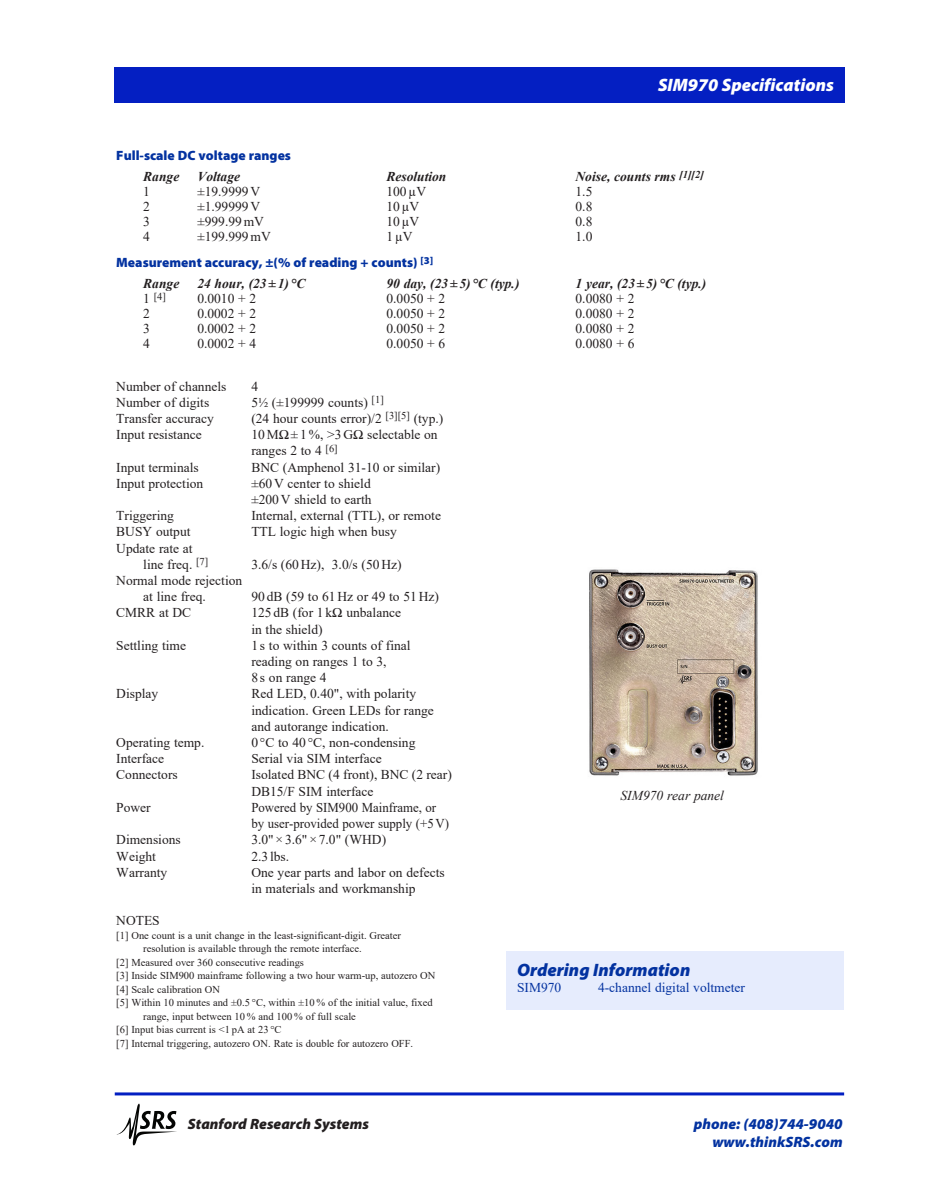
<style>
.page{position:relative;width:932px;height:1202px;background:#fff}
.page>*{position:absolute;margin:0;border:0;box-sizing:border-box;transform-origin:0 0}
.t1{font:italic 900 18px "Myriad Pro";color:#fff}
.t2{font:italic 900 18px "Myriad Pro";color:#0332a0}
.t3{font:italic 900 15px/18px "Myriad Pro";color:#0332a0;text-align:right}
.t4{font:italic 900 15px "Myriad Pro";color:#231f20}
.t5{font:13.5px/16.2px "Times New Roman";color:#231f20}
.t6{font:italic 700 13.5px "Times New Roman";color:#231f20}
.t7{font:900 13.5px "Myriad Pro";color:#0332a0}
.t8{font:13.5px/16.2px "Times New Roman";color:#231f20;scale:.95 1}
.t9{font:13.5px "Times New Roman";color:#0332a0}
.t10{font:italic 13.5px "Times New Roman";color:#231f20}
.t11{font:10.5px/13.5px "Times New Roman";color:#231f20}
.s1{font-size:13.5px}
</style>
<div class="page">
<hr style="left:115px;top:1092px;width:729px;height:3px;background:#031fc2">
<svg style="left:116px;top:1103px;width:61px;height:42px"></svg>
<div style="left:115px;top:68px;width:730px;height:34px;background:#041fc2"></div>
<div style="left:506px;top:951px;width:338px;height:59px;background:#e6ecfd"></div>
<img style="left:589px;top:569px;width:169px;height:207px">
<p class="t1" style="left:658px;top:73px;width:177px">SIM970 Specifications</p>
<p class="t7" style="left:116px;top:147px;width:176px">Full-scale DC voltage ranges</p>
<p class="t6" style="left:143px;top:167px;width:38px">Range</p>
<p class="t6" style="left:197px;top:167px;width:44px">Voltage</p>
<p class="t6" style="left:386px;top:167px;width:62px">Resolution</p>
<p class="t6" style="left:575px;top:167px;width:130px">Noise, counts rms <sup>[1][2]</sup></p>
<p class="t5" style="left:143px;top:183px;width:8px">1</p>
<p class="t5" style="left:197px;top:183px;width:64px">±19.9999V</p>
<p class="t5" style="left:386px;top:183px;width:41px">100µV</p>
<p class="t5" style="left:575px;top:183px;width:18px">1.5</p>
<p class="t5" style="left:143px;top:198px;width:8px">2</p>
<p class="t5" style="left:197px;top:198px;width:64px">±1.99999V</p>
<p class="t5" style="left:386px;top:198px;width:34px">10µV</p>
<p class="t5" style="left:575px;top:198px;width:18px">0.8</p>
<p class="t5" style="left:143px;top:213px;width:8px">3</p>
<p class="t5" style="left:197px;top:213px;width:68px">±999.99mV</p>
<p class="t5" style="left:386px;top:213px;width:34px">10µV</p>
<p class="t5" style="left:575px;top:213px;width:18px">0.8</p>
<p class="t5" style="left:143px;top:228px;width:8px">4</p>
<p class="t5" style="left:197px;top:228px;width:75px">±199.999mV</p>
<p class="t5" style="left:386px;top:228px;width:28px">1µV</p>
<p class="t5" style="left:575px;top:228px;width:18px">1.0</p>
<p class="t7" style="left:116px;top:253px;width:318px">Measurement accuracy, ±(% of reading + counts) <sup>[3]</sup></p>
<p class="t6" style="left:143px;top:274px;width:38px">Range</p>
<p class="t6" style="left:197px;top:274px;width:109px">24 hour, (23 ± 1) °C</p>
<p class="t6" style="left:386px;top:274px;width:134px">90 day, (23 ± 5) °C (typ.)</p>
<p class="t6" style="left:575px;top:274px;width:132px">1 year, (23± 5) °C (typ.)</p>
<p class="t11" style="left:143px;top:289px;width:24px"><span class="s1">1</span> [4]</p>
<p class="t5" style="left:197px;top:290px;width:60px">0.0010 + 2</p>
<p class="t5" style="left:386px;top:290px;width:60px">0.0050 + 2</p>
<p class="t5" style="left:575px;top:290px;width:60px">0.0080 + 2</p>
<p class="t5" style="left:143px;top:305px;width:8px">2</p>
<p class="t5" style="left:197px;top:305px;width:60px">0.0002 + 2</p>
<p class="t5" style="left:386px;top:305px;width:60px">0.0050 + 2</p>
<p class="t5" style="left:575px;top:305px;width:60px">0.0080 + 2</p>
<p class="t5" style="left:143px;top:320px;width:8px">3</p>
<p class="t5" style="left:197px;top:320px;width:60px">0.0002 + 2</p>
<p class="t5" style="left:386px;top:320px;width:60px">0.0050 + 2</p>
<p class="t5" style="left:575px;top:320px;width:60px">0.0080 + 2</p>
<p class="t5" style="left:143px;top:335px;width:8px">4</p>
<p class="t5" style="left:197px;top:335px;width:60px">0.0002 + 4</p>
<p class="t5" style="left:386px;top:335px;width:60px">0.0050 + 6</p>
<p class="t5" style="left:575px;top:335px;width:60px">0.0080 + 6</p>
<p class="t5" style="left:116px;top:377px;width:112px">Number of channels</p>
<p class="t5" style="left:251px;top:377px;width:8px">4</p>
<p class="t5" style="left:116px;top:394px;width:94px">Number of digits</p>
<p class="t5" style="left:251px;top:394px;width:134px">5½ (±199999 counts) <sup>[1]</sup></p>
<p class="t5" style="left:116px;top:410px;width:99px">Transfer accuracy</p>
<p class="t5" style="left:251px;top:410px;width:193px">(24 hour counts error)/2 <sup>[3][5]</sup> (typ.)</p>
<p class="t5" style="left:116px;top:426px;width:87px">Input resistance</p>
<p class="t5" style="left:251px;top:426px;width:188px">10MΩ± 1%, &gt;3GΩ selectable on ranges 2 to 4 <sup>[6]</sup></p>
<p class="t5" style="left:116px;top:458px;width:84px">Input terminals</p>
<p class="t5" style="left:251px;top:458px;width:190px">BNC (Amphenol 31-10 or similar)</p>
<p class="t5" style="left:116px;top:475px;width:88px">Input protection</p>
<p class="t5" style="left:251px;top:475px;width:121px">±60V center to shield</p>
<p class="t5" style="left:251px;top:491px;width:122px">±200V shield to earth</p>
<p class="t5" style="left:116px;top:507px;width:59px">Triggering</p>
<p class="t5" style="left:251px;top:507px;width:191px">Internal, external (TTL), or remote</p>
<p class="t5" style="left:116px;top:523px;width:76px">BUSY output</p>
<p class="t5" style="left:251px;top:523px;width:147px">TTL logic high when busy</p>
<p class="t5" style="left:116px;top:539px;width:78px">Update rate at</p>
<p class="t5" style="left:143px;top:556px;width:67px">line freq. <sup>[7]</sup></p>
<p class="t5" style="left:251px;top:556px;width:152px">3.6/s (60Hz), 3.0/s (50Hz)</p>
<p class="t5" style="left:116px;top:572px;width:127px">Normal mode rejection</p>
<p class="t5" style="left:143px;top:588px;width:64px">at line freq.</p>
<p class="t5" style="left:251px;top:588px;width:189px">90 dB (59 to 61Hz or 49 to 51Hz)</p>
<p class="t5" style="left:116px;top:604px;width:76px">CMRR at DC</p>
<p class="t5" style="left:251px;top:604px;width:151px">125 dB (for 1 kΩ unbalance</p>
<p class="t5" style="left:251px;top:620px;width:73px">in the shield)</p>
<p class="t5" style="left:116px;top:637px;width:71px">Settling time</p>
<p class="t5" style="left:251px;top:637px;width:161px">1 s to within 3 counts of final</p>
<p class="t5" style="left:251px;top:653px;width:137px">reading on ranges 1 to 3,</p>
<p class="t5" style="left:251px;top:669px;width:77px">8 s on range 4</p>
<p class="t5" style="left:116px;top:685px;width:43px">Display</p>
<p class="t5" style="left:251px;top:685px;width:184px">Red LED, 0.40", with polarity indication. Green LEDs for range and autorange indication.</p>
<p class="t5" style="left:116px;top:734px;width:90px">Operating temp.</p>
<p class="t5" style="left:251px;top:734px;width:166px">0 °C to 40 °C, non-condensing</p>
<p class="t5" style="left:116px;top:750px;width:49px">Interface</p>
<p class="t5" style="left:251px;top:750px;width:132px">Serial via SIM interface</p>
<p class="t5" style="left:116px;top:766px;width:63px">Connectors</p>
<p class="t5" style="left:251px;top:766px;width:202px">Isolated BNC (4 front), BNC (2 rear)</p>
<p class="t5" style="left:251px;top:782px;width:124px">DB15/F SIM interface</p>
<p class="t5" style="left:116px;top:799px;width:36px">Power</p>
<p class="t8" style="left:251px;top:799px;width:210px">Powered by SIM900 Mainframe, or by user-provided power supply (+5 V)</p>
<p class="t5" style="left:116px;top:831px;width:66px">Dimensions</p>
<p class="t5" style="left:251px;top:831px;width:136px">3.0"×3.6"×7.0" (WHD)</p>
<p class="t5" style="left:116px;top:847px;width:41px">Weight</p>
<p class="t5" style="left:251px;top:847px;width:39px">2.3 lbs.</p>
<p class="t5" style="left:116px;top:863px;width:52px">Warranty</p>
<p class="t5" style="left:251px;top:863px;width:195px">One year parts and labor on defects</p>
<p class="t5" style="left:251px;top:880px;width:166px">in materials and workmanship</p>
<p class="t5" style="left:116px;top:912px;width:45px">NOTES</p>
<p class="t11" style="left:116px;top:928px;width:286px">[1] One count is a unit change in the least-significant-digit. Greater</p>
<p class="t11" style="left:143px;top:941px;width:220px">resolution is available through the remote interface.</p>
<p class="t11" style="left:116px;top:955px;width:189px">[2] Measured over 360 consecutive readings</p>
<p class="t11" style="left:116px;top:968px;width:321px">[3] Inside SIM900 mainframe following a two hour warm-up, autozero ON</p>
<p class="t11" style="left:116px;top:982px;width:105px">[4] Scale calibration ON</p>
<p class="t11" style="left:143px;top:995px;width:291px;text-indent:-27px">[5] Within 10 minutes and ±0.5 °C, within ±10 % of the initial value, fixed range, input between 10 % and 100 % of full scale</p>
<p class="t11" style="left:116px;top:1022px;width:167px">[6] Input bias current is &lt;1 pA at 23 °C</p>
<p class="t11" style="left:116px;top:1036px;width:298px">[7] Internal triggering, autozero ON. Rate is double for autozero OFF.</p>
<p class="t4" style="left:188px;top:1113px;width:182px">Stanford Research Systems</p>
<p class="t10" style="left:620px;top:786px;width:105px">SIM970 rear panel</p>
<p class="t2" style="left:517px;top:957px;width:175px">Ordering Information</p>
<p class="t9" style="left:517px;top:977px;width:46px">SIM970</p>
<p class="t9" style="left:598px;top:977px;width:148px">4-channel digital voltmeter</p>
<p class="t3" style="left:693px;top:1114px;width:150px">phone: (408)744-9040 www.thinkSRS.com</p>
</div>
